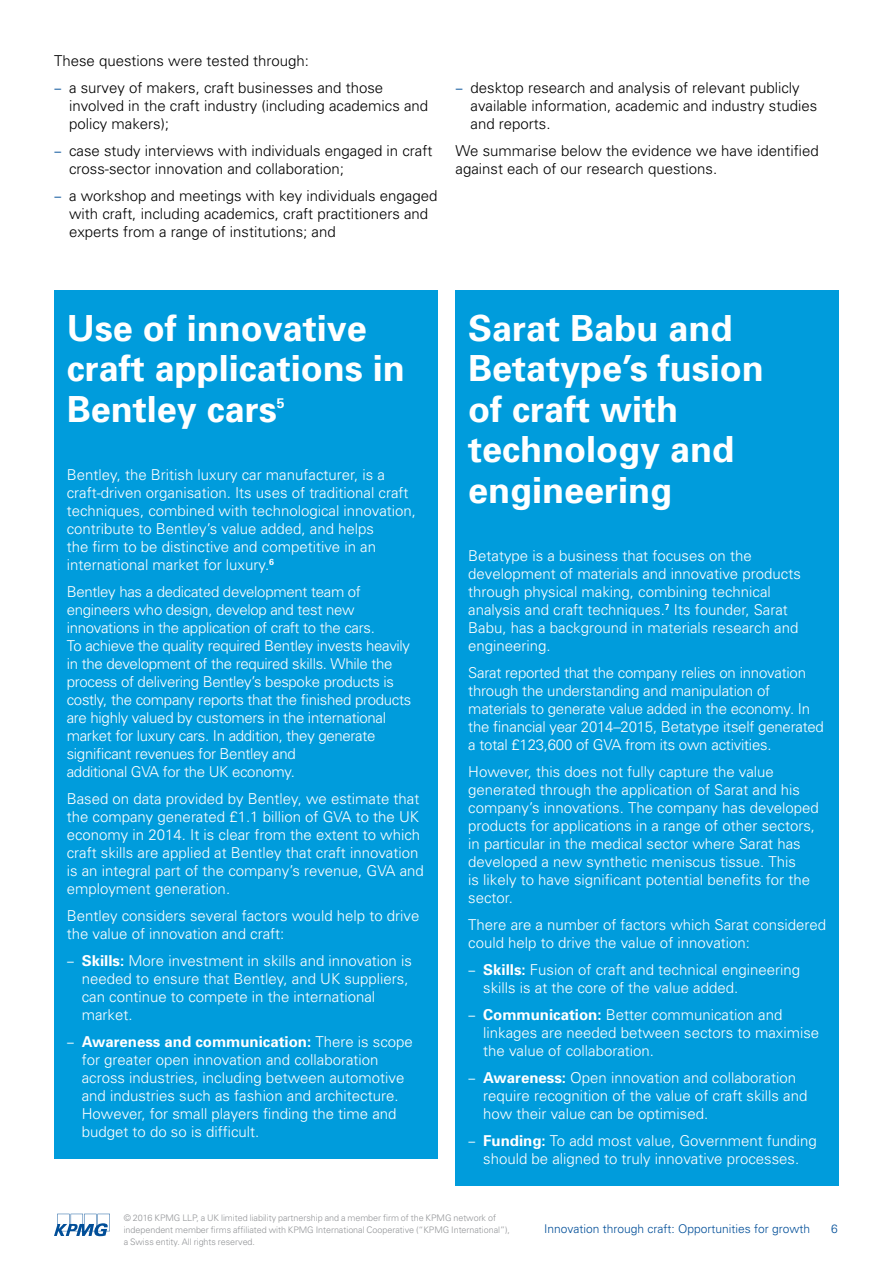
<style>
.page{position:relative;width:893px;height:1263px;background:#fff}
.page>*{position:absolute;margin:0;border:0;box-sizing:border-box;transform-origin:0 0}
.t1{font:700 36px/40.5px "Univers";color:#fff}
.t2{font:300 15px/18px "Univers";color:#fff}
.t3{font:300 15px/18px "Univers";color:#000}
.t4{font:300 15px/18px "Univers";letter-spacing:-.02em;color:#fff}
.t5{font:700 13.95px "Univers";color:#fff}
.t6{font:300 12px "Univers";color:#004e98}
.t7{font:300 9px/12px "Univers";letter-spacing:-.005em;color:#939598}
.s1{font-family:"Myriad Pro";font-weight:400;color:#004e98}
.s2{font-family:"Myriad Pro";font-weight:400}
.s3{font-weight:700}
</style>
<div class="page">
<div style="left:54px;top:290px;width:383px;height:869px;background:#009cdc"></div>
<div style="left:455px;top:290px;width:384px;height:896px;background:#009cdc"></div>
<svg style="left:54px;top:1214px;width:56px;height:22px"></svg>
<p class="t3" style="left:54px;top:51px;width:257px">These questions were tested through:</p>
<p class="t3" style="left:69px;top:78px;width:361px;text-indent:-15px"><span class="s1">–</span> a survey of makers, craft businesses and those involved in the craft industry (including academics and policy makers);</p>
<p class="t3" style="left:69px;top:141px;width:365px;text-indent:-15px"><span class="s1">–</span> case study interviews with individuals engaged in craft cross-sector innovation and collaboration;</p>
<p class="t3" style="left:69px;top:186px;width:370px;text-indent:-15px"><span class="s1">–</span> a workshop and meetings with key individuals engaged with craft, including academics, craft practitioners and experts from a range of institutions; and</p>
<p class="t3" style="left:470px;top:78px;width:348px;text-indent:-15px"><span class="s1">–</span> desktop research and analysis of relevant publicly available information, academic and industry studies and reports.</p>
<p class="t3" style="left:455px;top:141px;width:365px">We summarise below the evidence we have identified against each of our research questions.</p>
<h1 class="t1" style="left:67px;top:307px;width:340px">Use of innovative craft applications in<br>Bentley cars</h1>
<p class="t5" style="left:277px;top:394px;width:9px">5</p>
<p class="t2" style="left:67px;top:466px;width:351px">Bentley, the British luxury car manufacturer, is a craft-driven organisation. Its uses of traditional craft techniques, combined with technological innovation, contribute to Bentley’s value added, and helps<br>the firm to be distinctive and competitive in an international market for luxury.<sup>6</sup></p>
<p class="t4" style="left:67px;top:583px;width:346px">Bentley has a dedicated development team of engineers who design, develop and test new innovations in the application of craft to the cars.<br>To achieve the quality required Bentley invests heavily in the development of the required skills. While the process of delivering Bentley’s bespoke products is costly, the company reports that the finished products are highly valued by customers in the international market for luxury cars. In addition, they generate significant revenues for Bentley and<br>additional GVA for the UK economy.</p>
<p class="t2" style="left:67px;top:790px;width:359px">Based on data provided by Bentley, we estimate that the company generated £1.1 billion of GVA to the UK economy in 2014. It is clear from the extent to which craft skills are applied at Bentley that craft innovation is an integral part of the company’s revenue, GVA and employment generation.</p>
<p class="t2" style="left:67px;top:907px;width:354px">Bentley considers several factors would help to drive the value of innovation and craft:</p>
<p class="t2" style="left:82px;top:952px;width:332px;text-indent:-15px"><span class="s2">–</span> <span class="s3">Skills:</span> More investment in skills and innovation is needed to ensure that Bentley, and UK suppliers, can continue to compete in the international market.</p>
<p class="t2" style="left:82px;top:1033px;width:333px;text-indent:-15px"><span class="s2">–</span> <span class="s3">Awareness and communication:</span> There is scope for greater open innovation and collaboration across industries, including between automotive and industries such as fashion and architecture.<br>However, for small players finding the time and budget to do so is difficult.</p>
<h1 class="t1" style="left:468px;top:307px;width:297px">Sarat Babu and<br>Betatype’s fusion of craft with technology and engineering</h1>
<p class="t2" style="left:468px;top:547px;width:334px">Betatype is a business that focuses on the development of materials and innovative products through physical making, combining technical analysis and craft techniques.<sup>7</sup> Its founder, Sarat Babu, has a background in materials research and engineering.</p>
<p class="t2" style="left:468px;top:664px;width:357px">Sarat reported that the company relies on innovation through the understanding and manipulation of materials to generate value added in the economy. In the financial year 2014–2015, Betatype itself generated a total £123,600 of GVA from its own activities.</p>
<p class="t2" style="left:468px;top:763px;width:352px">However, this does not fully capture the value generated through the application of Sarat and his company’s innovations. The company has developed products for applications in a range of other sectors, in particular in the medical sector where Sarat has developed a new synthetic meniscus tissue. This<br>is likely to have significant potential benefits for the sector.</p>
<p class="t2" style="left:468px;top:916px;width:359px">There are a number of factors which Sarat considered could help to drive the value of innovation:</p>
<p class="t2" style="left:483px;top:961px;width:318px;text-indent:-15px"><span class="s2">–</span> <span class="s3">Skills:</span> Fusion of craft and technical engineering skills is at the core of the value added.</p>
<p class="t2" style="left:483px;top:1006px;width:337px;text-indent:-15px"><span class="s2">–</span> <span class="s3">Communication:</span> Better communication and linkages are needed between sectors to maximise the value of collaboration.</p>
<p class="t2" style="left:483px;top:1069px;width:326px;text-indent:-15px"><span class="s2">–</span> <span class="s3">Awareness:</span> Open innovation and collaboration require recognition of the value of craft skills and how their value can be optimised.</p>
<p class="t2" style="left:468px;top:1132px;width:350px;text-align:center"><span class="s2">–</span> <span class="s3">Funding:</span> To add most value, Government funding should be aligned to truly innovative processes.</p>
<p class="t7" style="left:124px;top:1211px;width:388px">© 2016 KPMG LLP, a UK limited liability partnership and a member firm of the KPMG network of independent member firms affiliated with KPMG International Cooperative (“KPMG International”), a Swiss entity. All rights reserved.</p>
<p class="t6" style="left:544px;top:1221px;width:268px">Innovation through craft: Opportunities for growth</p>
<p class="t6" style="left:831px;top:1221px;width:8px">6</p>
</div>
